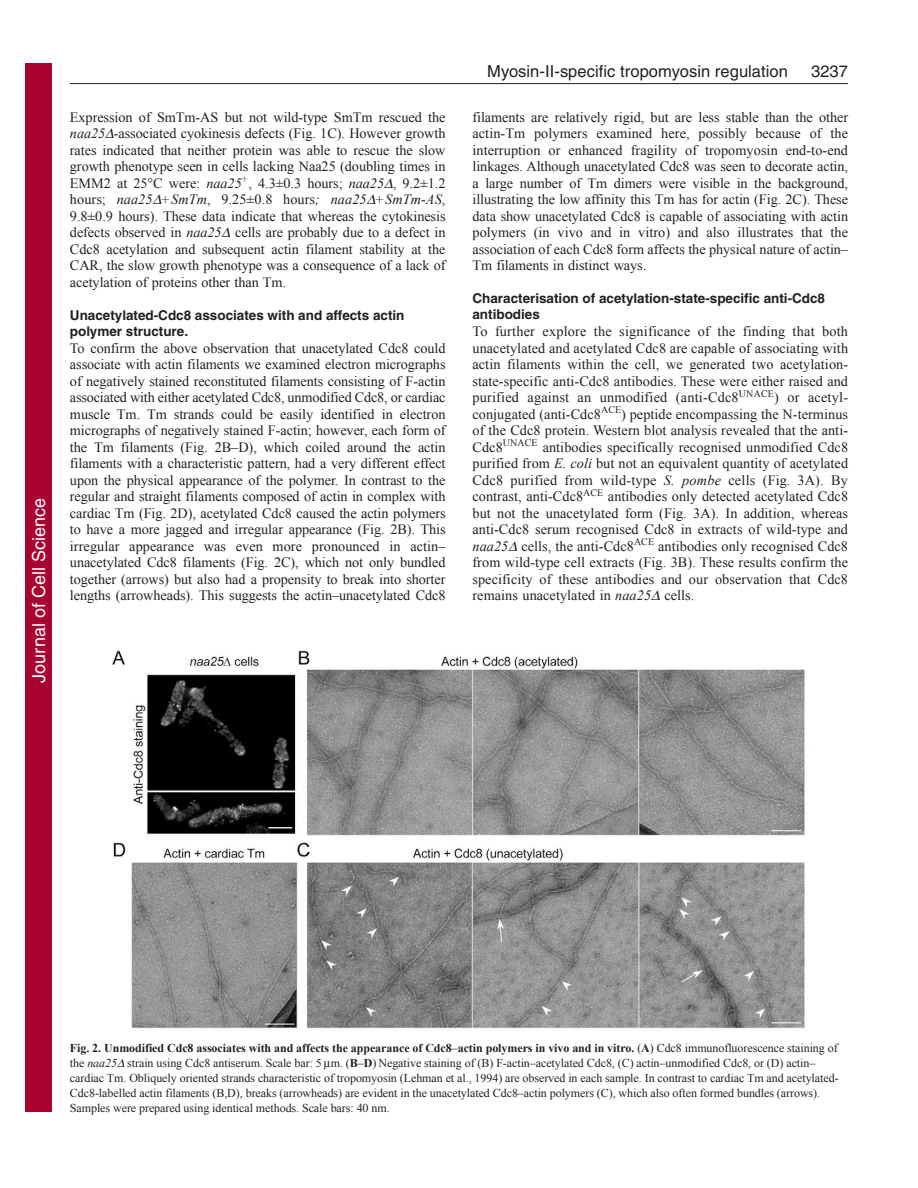
<style>
.page{position:relative;width:918px;height:1188px;background:#fff}
.page>*{position:absolute;margin:0;border:0;box-sizing:border-box;transform-origin:0 0}
.t1{font:18px "Helvetica";color:#fff}
.t2{font:16.5px "Helvetica";letter-spacing:.005em;color:#231f20}
.t3{font:14.25px/16.5px "Times New Roman";letter-spacing:-.005em;color:#231f20;text-align:justify}
.t4{font:700 13.5px/16.5px "Helvetica";color:#231f20}
.t5{font:12px/15px "Times New Roman";letter-spacing:-.005em;color:#231f20}
.s1{font-style:italic}
.s2{font-weight:700}
</style>
<div class="page">
<hr style="left:70px;top:83px;width:778px;height:1px;background:#231f20">
<img style="left:112px;top:650px;width:693px;height:379px">
<div style="left:26px;top:64px;width:26px;height:1048px;background:#a90332"></div>
<p class="t1" style="left:28px;top:683px;width:186px;rotate:-90deg">Journal of Cell Science</p>
<p class="t3" style="left:70px;top:110px;width:377px">Expression of SmTm-AS but not wild-type SmTm rescued the <span class="s1">naa25</span>∀-associated cyokinesis defects (Fig. 1C). However growth rates indicated that neither protein was able to rescue the slow growth phenotype seen in cells lacking Naa25 (doubling times in EMM2 at 25°C were: <span class="s1">naa25</span><sup>:</sup>, 4.3±0.3 hours; <span class="s1">naa25</span>∀, 9.2±1.2 hours; <span class="s1">naa25</span>∀<span class="s1">:SmTm</span>, 9.25±0.8 hours<span class="s1">? naa25</span>∀<span class="s1">:SmTm-AS</span>, 9.8±0.9 hours). These data indicate that whereas the cytokinesis defects observed in <span class="s1">naa25</span>∀ cells are probably due to a defect in Cdc8 acetylation and subsequent actin filament stability at the CAR, the slow growth phenotype was a consequence of a lack of acetylation of proteins other than Tm.</p>
<p class="t4" style="left:70px;top:308px;width:336px">Unacetylated-Cdc8 associates with and affects actin polymer structure.</p>
<p class="t3" style="left:70px;top:341px;width:377px">To confirm the above observation that unacetylated Cdc8 could associate with actin filaments we examined electron micrographs of negatively stained reconstituted filaments consisting of F-actin associated with either acetylated Cdc8, unmodified Cdc8, or cardiac muscle Tm. Tm strands could be easily identified in electron micrographs of negatively stained F-actin; however, each form of the Tm filaments (Fig. 2B–D), which coiled around the actin filaments with a characteristic pattern, had a very different effect upon the physical appearance of the polymer. In contrast to the regular and straight filaments composed of actin in complex with cardiac Tm (Fig. 2D), acetylated Cdc8 caused the actin polymers to have a more jagged and irregular appearance (Fig. 2B). This irregular appearance was even more pronounced in actin– unacetylated Cdc8 filaments (Fig. 2C), which not only bundled together (arrows) but also had a propensity to break into shorter lengths (arrowheads). This suggests the actin–unacetylated Cdc8</p>
<p class="t2" style="left:487px;top:65px;width:302px">Myosin-II-specific tropomyosin regulation</p>
<p class="t2" style="left:811px;top:65px;width:38px">3237</p>
<p class="t3" style="left:473px;top:110px;width:377px">filaments are relatively rigid, but are less stable than the other actin-Tm polymers examined here, possibly because of the interruption or enhanced fragility of tropomyosin end-to-end linkages. Although unacetylated Cdc8 was seen to decorate actin, a large number of Tm dimers were visible in the background, illustrating the low affinity this Tm has for actin (Fig. 2C). These data show unacetylated Cdc8 is capable of associating with actin polymers (in vivo and in vitro) and also illustrates that the association of each Cdc8 form affects the physical nature of actin– Tm filaments in distinct ways.</p>
<p class="t4" style="left:473px;top:291px;width:354px">Characterisation of acetylation-state-specific anti-Cdc8 antibodies</p>
<p class="t3" style="left:473px;top:324px;width:377px">To further explore the significance of the finding that both unacetylated and acetylated Cdc8 are capable of associating with actin filaments within the cell, we generated two acetylation&shy;state-specific anti-Cdc8 antibodies. These were either raised and purified against an unmodified (anti-Cdc8<sup>UNACE</sup>) or acetyl&shy;conjugated (anti-Cdc8<sup>ACE</sup>) peptide encompassing the N-terminus of the Cdc8 protein. Western blot analysis revealed that the anti-Cdc8<sup>UNACE</sup> antibodies specifically recognised unmodified Cdc8 purified from <span class="s1">E. coli</span> but not an equivalent quantity of acetylated Cdc8 purified from wild-type <span class="s1">S. pombe</span> cells (Fig. 3A). By contrast, anti-Cdc8<sup>ACE</sup> antibodies only detected acetylated Cdc8 but not the unacetylated form (Fig. 3A). In addition, whereas anti-Cdc8 serum recognised Cdc8 in extracts of wild-type and <span class="s1">naa25</span>∀ cells, the anti-Cdc8<sup>ACE</sup> antibodies only recognised Cdc8 from wild-type cell extracts (Fig. 3B). These results confirm the specificity of these antibodies and our observation that Cdc8 remains unacetylated in <span class="s1">naa25</span>∀ cells.</p>
<p class="t5" style="left:70px;top:1042px;width:770px"><span class="s2">!∀#∃%3∃%&lt;.=)d∀2∀6d%:d5&gt;%−11)5∀−+61%∗∀+,%−.d%−2265+1%+,6%−??6−r−.56%)2%:d5&gt;</span>–<span class="s2">−5+∀.%?)7≅=6r1%∀.%0∀0)%−.d%∀.%0∀+r)∃%</span>(<span class="s2">8</span>) Cdc8 immunofluorescence staining of the <span class="s1">naa25</span>∀ strain using Cdc8 antiserum. Scale bar: 5 ∃m. (<span class="s2">9</span>–<span class="s2">;</span>) Negative staining of (B) F-actin–acetylated Cdc8, (C) actin–unmodified Cdc8, or (D) actin– cardiac Tm. Obliquely oriented strands characteristic of tropomyosin (Lehman et al., 1994) are observed in each sample. In contrast to cardiac Tm and acetylated-Cdc8-labelled actin filaments (B,D), breaks (arrowheads) are evident in the unacetylated Cdc8–actin polymers (C), which also often formed bundles (arrows).<br>Samples were prepared using identical methods. Scale bars: 40 nm.</p>
</div>
